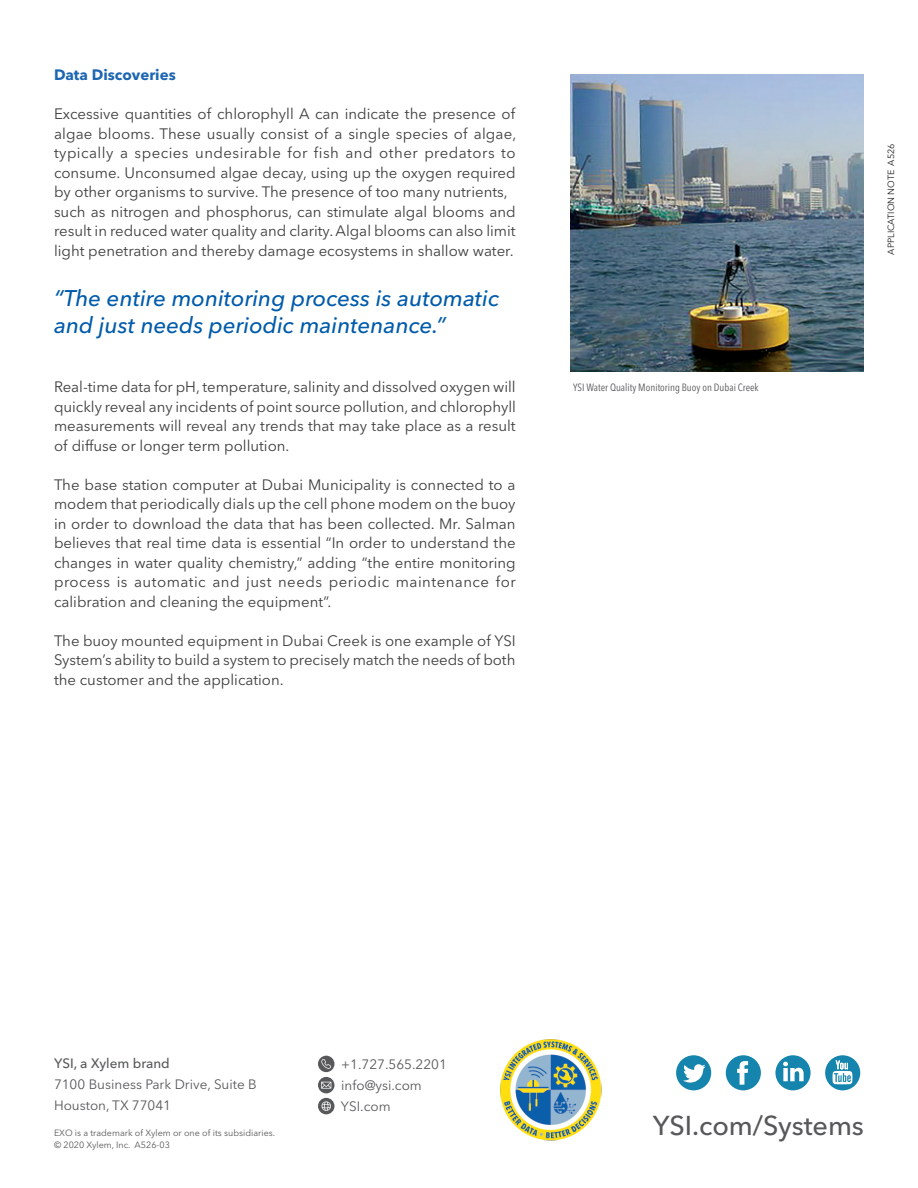
<style>
.page{position:relative;width:918px;height:1188px;background:#fff}
.page>*{position:absolute;margin:0;border:0;box-sizing:border-box;transform-origin:0 0}
.background_copy{font:500 27.15px "Avenir Next LT Pro";letter-spacing:-.005em;color:#57585a}
.t1{font:italic 500 22.5px/27px "Avenir Next LT Pro";color:#015bab}
.t2{font:15px/19.5px "Avenir Next LT Pro";color:#3e3e3f;text-align:justify}
.t3{font:700 15px "Avenir Next LT Pro";color:#1d66b2}
.address{font:13.5px "Avenir Next LT Pro";color:#57585a}
.address-2{font:500 13.5px "Avenir Next LT Pro";color:#57585a}
.t4{font:condensed 10.5px "Avenir Next LT Pro";color:#57585a}
.legal_copy{font:9px/12px "Avenir Next LT Pro";color:#57585a}
.t5{font:9px "Avenir Next LT Pro";color:#231f20}
</style>
<div class="page">
<img style="left:570px;top:74px;width:294px;height:298px">
<div style="left:676px;top:1055px;width:35px;height:35px;background:#1585ad;border-radius:50%"></div>
<svg style="left:683px;top:1064px;width:23px;height:19px"></svg>
<div style="left:726px;top:1055px;width:35px;height:35px;background:#1585ad;border-radius:50%"></div>
<svg style="left:737px;top:1061px;width:12px;height:24px"></svg>
<div style="left:775px;top:1055px;width:36px;height:35px;background:#1585ad;border-radius:50%"></div>
<svg style="left:783px;top:1062px;width:21px;height:20px"></svg>
<div style="left:825px;top:1055px;width:35px;height:35px;background:#1585ad;border-radius:50%"></div>
<svg style="left:833px;top:1060px;width:20px;height:25px"></svg>
<svg style="left:318px;top:1077px;width:16px;height:16px"></svg>
<svg style="left:321px;top:1082px;width:10px;height:7px"></svg>
<div style="left:318px;top:1098px;width:16px;height:16px;background:#57585a;border-radius:50%"></div>
<svg style="left:322px;top:1101px;width:9px;height:10px"></svg>
<div style="left:318px;top:1056px;width:16px;height:16px;background:#57585a;border-radius:50%"></div>
<svg style="left:321px;top:1059px;width:10px;height:10px"></svg>
<img style="left:500px;top:1039px;width:102px;height:102px">
<p class="t3" style="left:54px;top:66px;width:123px">Data Discoveries</p>
<p class="t2" style="left:54px;top:104px;width:464px">Excessive quantities of chlorophyll A can indicate the presence of algae blooms. These usually consist of a single species of algae, typically a species undesirable for fish and other predators to consume. Unconsumed algae decay, using up the oxygen required by other organisms to survive. The presence of too many nutrients,</p>
<p class="t2" style="left:54px;top:202px;width:463px">such as nitrogen and phosphorus, can stimulate algal blooms and result in reduced water quality and clarity. Algal blooms can also limit light penetration and thereby damage ecosystems in shallow water.</p>
<p class="t1" style="left:54px;top:285px;width:447px">“The entire monitoring process is automatic and just needs periodic maintenance.”</p>
<p class="t2" style="left:54px;top:377px;width:463px">Real-time data for pH, temperature, salinity and dissolved oxygen will quickly reveal any incidents of point source pollution, and chlorophyll measurements will reveal any trends that may take place as a result of diffuse or longer term pollution.</p>
<p class="t2" style="left:54px;top:475px;width:463px">The base station computer at Dubai Municipality is connected to a modem that periodically dials up the cell phone modem on the buoy in order to download the data that has been collected. Mr. Salman believes that real time data is essential “In order to understand the changes in water quality chemistry,” adding “the entire monitoring process is automatic and just needs periodic maintenance for calibration and cleaning the equipment”.</p>
<p class="t2" style="left:54px;top:631px;width:463px">The buoy mounted equipment in Dubai Creek is one example of YSI System’s ability to build a system to precisely match the needs of both the customer and the application.</p>
<p class="t4" style="left:573px;top:381px;width:187px">YSI Water Quality Monitoring Buoy on Dubai Creek</p>
<p class="t5" style="left:886px;top:255px;width:113px;rotate:-90deg">APPLICATION NOTE A526</p>
<p class="address-2" style="left:54px;top:1055px;width:117px">YSI, a Xylem brand</p>
<p class="address" style="left:54px;top:1076px;width:204px">7100 Business Park Drive, Suite B</p>
<p class="address" style="left:54px;top:1097px;width:119px">Houston, TX 77041</p>
<p class="legal_copy" style="left:54px;top:1127px;width:223px">EXO is a trademark of Xylem or one of its subsidiaries. © 2020 Xylem, Inc. A526-03</p>
<p class="address" style="left:341px;top:1056px;width:107px">+1.727.565.2201</p>
<p class="address" style="left:341px;top:1078px;width:82px">info@ysi.com</p>
<p class="address" style="left:341px;top:1099px;width:51px">YSI.com</p>
<p class="background_copy" style="left:653px;top:1109px;width:213px">YSI.com/Systems</p>
</div>
